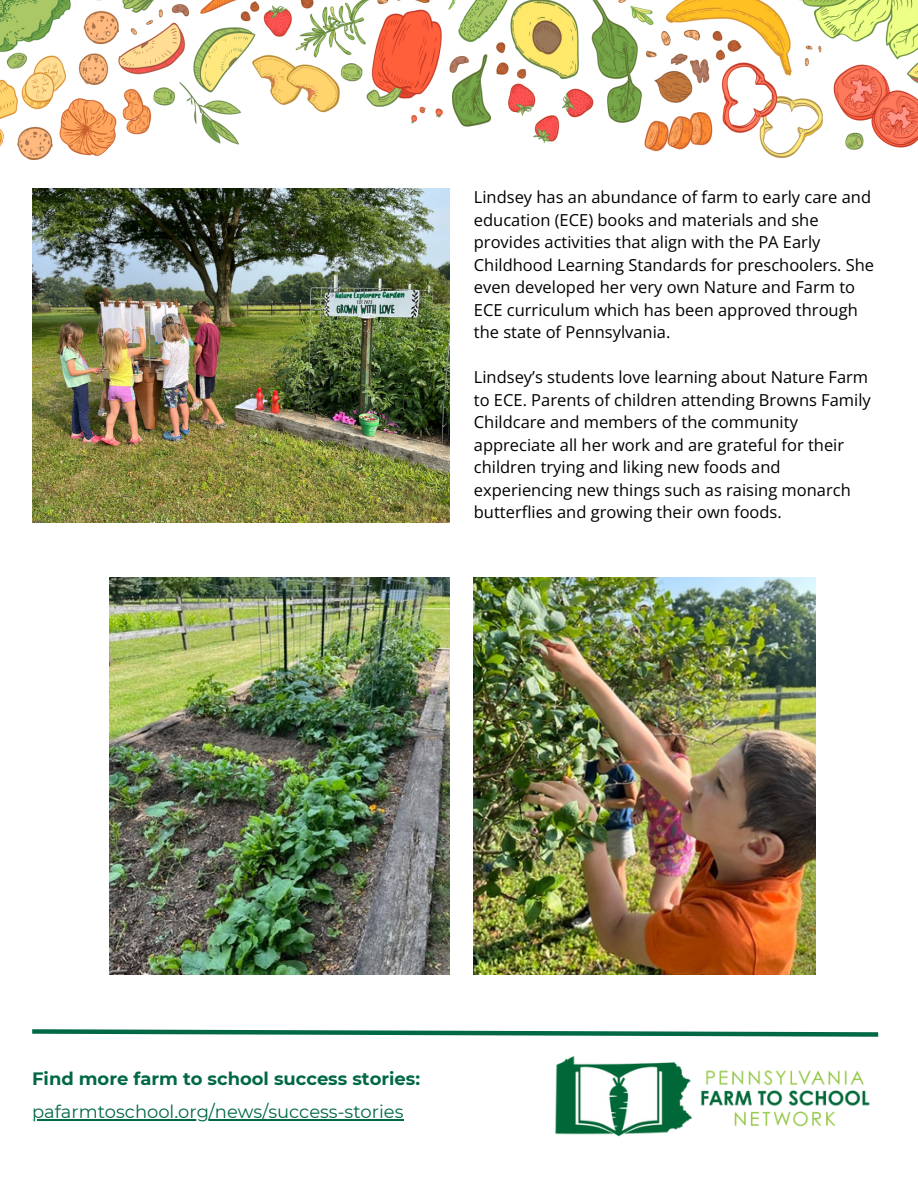
<style>
.page{position:relative;width:918px;height:1188px;background:#fff}
.page>*{position:absolute;margin:0;border:0;box-sizing:border-box;transform-origin:0 0}
.t1{font:17.85px "Montserrat";color:#006845}
.t2{font:700 17.85px "Montserrat";color:#006845}
.t3{font:16.5px/22.5px "Open Sans";color:#000}
</style>
<div class="page">
<img style="left:555px;top:1056px;width:315px;height:81px">
<img style="left:32px;top:188px;width:418px;height:334px">
<img style="left:109px;top:577px;width:340px;height:397px">
<img style="left:474px;top:577px;width:342px;height:397px">
<hr style="left:32px;top:1119px;width:371px;height:1px;background:#006845">
<svg style="left:32px;top:1029px;width:847px;height:8px"></svg>
<img style="left:0;top:0;width:918px;height:159px">
<p class="t3" style="left:474px;top:186px;width:402px">Lindsey has an abundance of farm to early care and education (ECE) books and materials and she provides activities that align with the PA Early Childhood Learning Standards for preschoolers. She even developed her very own Nature and Farm to ECE curriculum which has been approved through the state of Pennsylvania.</p>
<p class="t3" style="left:474px;top:366px;width:398px">Lindsey’s students love learning about Nature Farm to ECE. Parents of children attending Browns Family Childcare and members of the community appreciate all her work and are grateful for their children trying and liking new foods and experiencing new things such as raising monarch butterflies and growing their own foods.</p>
<p class="t2" style="left:32px;top:1067px;width:389px">Find more farm to school success stories:</p>
<p class="t1" style="left:32px;top:1101px;width:373px">pafarmtoschool.org/news/success-stories</p>
</div>
